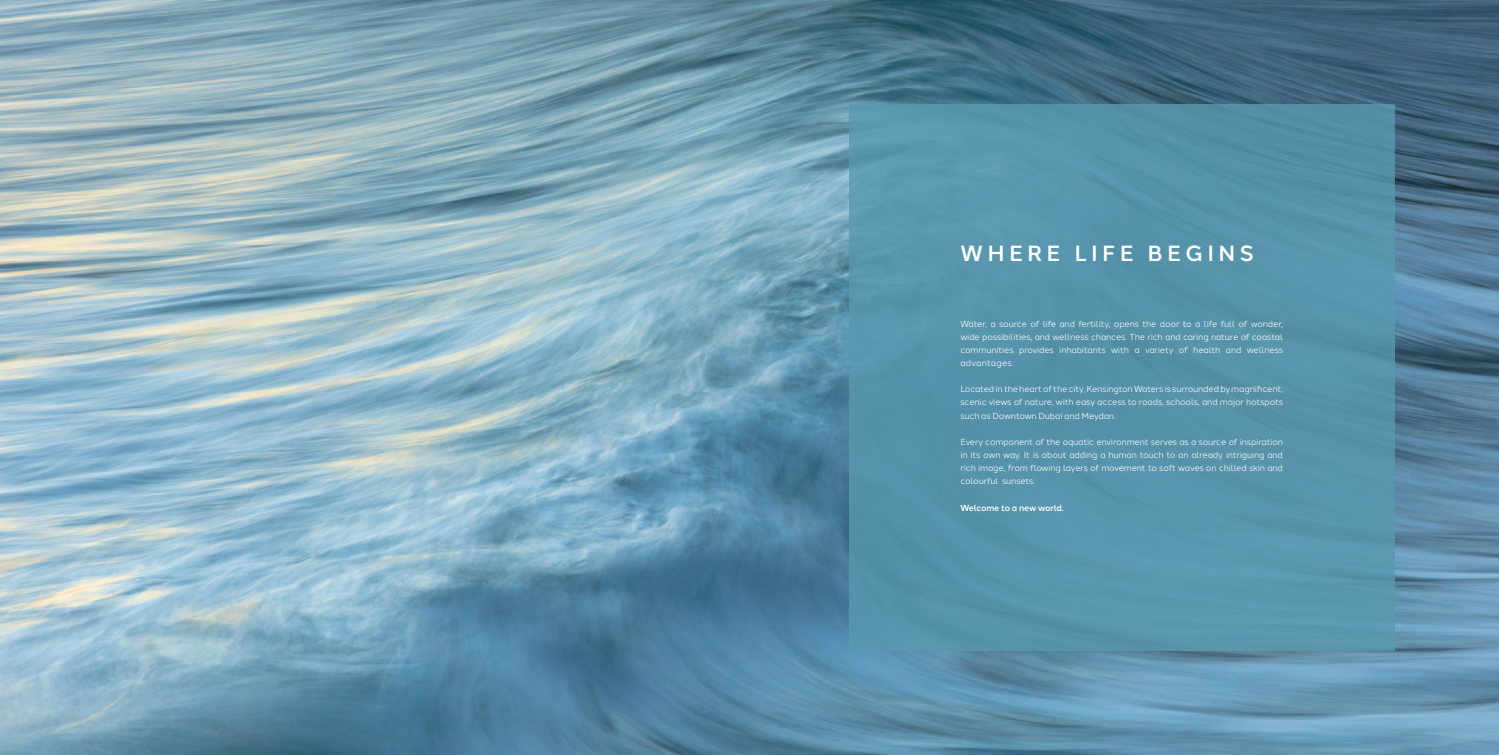
<style>
.page{position:relative;width:1499px;height:755px;background:#fff}
.page>*{position:absolute;margin:0;border:0;box-sizing:border-box;transform-origin:0 0}
.t1{font:500 21.88px "Halcom";letter-spacing:.2em;color:#fff}
.t2{font:8.75px/13.1px "Halcom";letter-spacing:-.02em;color:#fff;text-align:justify}
.t3{font:500 8.75px "Halcom";letter-spacing:-.03em;color:#fff}
</style>
<div class="page">
<img style="left:0;top:0;width:1498px;height:754px">
<div style="left:848px;top:104px;width:546px;height:546px;background:#5999af"></div>
<p class="t1" style="left:960px;top:235px;width:295px">WHERE LIFE BEGINS</p>
<p class="t2" style="left:960px;top:316px;width:324px">Water, a source of life and fertility, opens the door to a life full of wonder, wide possibilities, and wellness chances. The rich and caring nature of coastal communities provides inhabitants with a variety of health and wellness advantages.</p>
<p class="t2" style="left:960px;top:381px;width:324px">Located in the heart of the city, Kensington Waters is surrounded by magnificent, scenic views of nature, with easy access to roads, schools, and major hotspots such as Downtown Dubai and Meydan.</p>
<p class="t2" style="left:960px;top:434px;width:324px">Every component of the aquatic environment serves as a source of inspiration in its own way. It is about adding a human touch to an already intriguing and rich image, from flowing layers of movement to soft waves on chilled skin and colourful sunsets.</p>
<p class="t3" style="left:960px;top:500px;width:105px">Welcome to a new world.</p>
</div>
